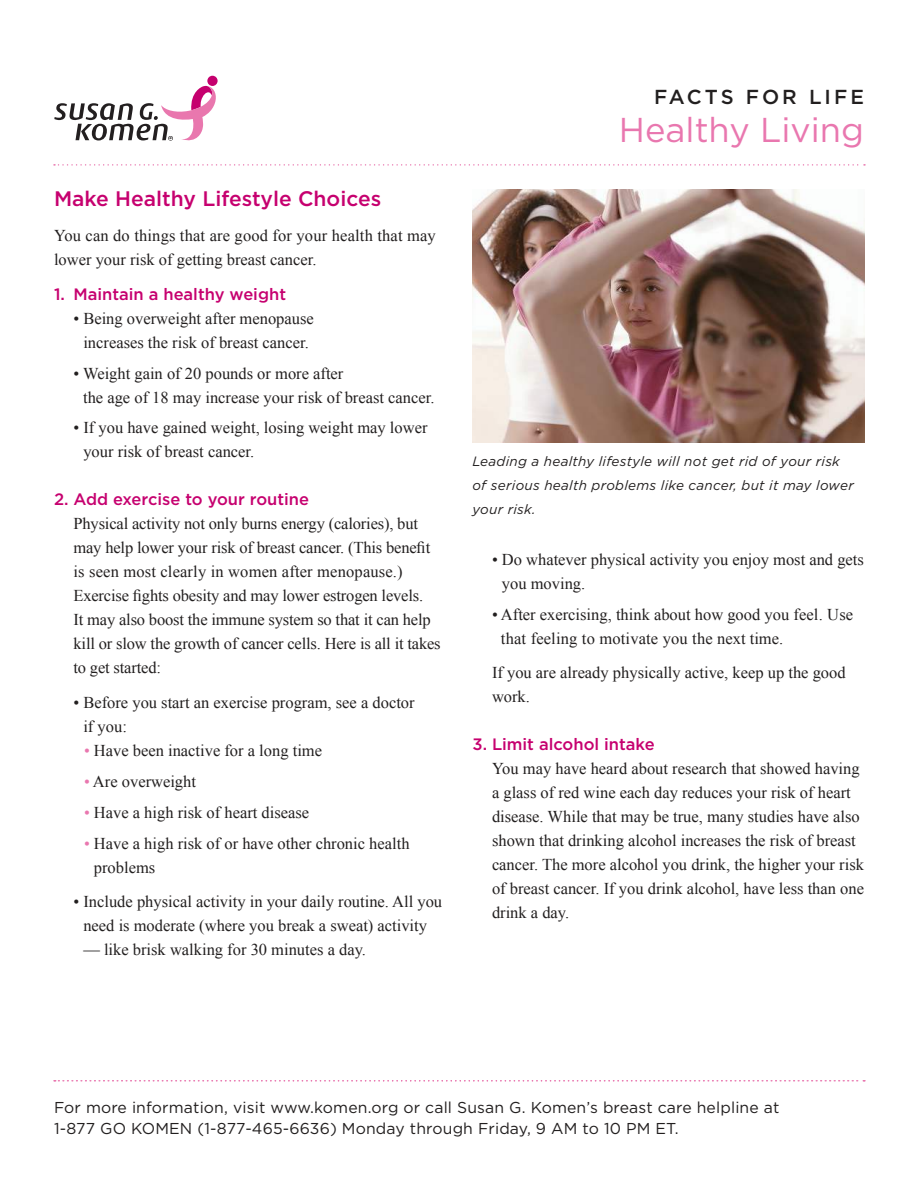
<style>
.page{position:relative;width:918px;height:1188px;background:#fff}
.page>*{position:absolute;margin:0;border:0;box-sizing:border-box;transform-origin:0 0}
.t1{font:34.5px "Gotham";color:#e977af}
.t2{font:500 21px "Gotham";color:#c6006f}
.t3{font:500 20.25px "Gotham";letter-spacing:.15em;color:#221f1f}
.t4{font:16.5px/24px "Times New Roman";color:#221f1f}
.t5{font:500 16.5px "Gotham";color:#c6006f}
.t6{font:15.75px/21px "Gotham";letter-spacing:.01em;color:#221f1f}
.t7{font:italic 13.5px/24px "Gotham";letter-spacing:.02em;color:#221f1f}
.s1{color:#e977af}
</style>
<div class="page">
<svg style="left:54px;top:76px;width:164px;height:65px"></svg>
<svg style="left:54px;top:164px;width:811px;height:2px"></svg>
<svg style="left:54px;top:1080px;width:811px;height:1px"></svg>
<img style="left:472px;top:189px;width:393px;height:254px">
<p class="t2" style="left:54px;top:191px;width:329px">Make Healthy Lifestyle Choices</p>
<p class="t4" style="left:54px;top:225px;width:383px">You can do things that are good for your health that may lower your risk of getting breast cancer.</p>
<p class="t5" style="left:54px;top:288px;width:234px">1. Maintain a healthy weight</p>
<p class="t4" style="left:74px;top:308px;width:242px;text-align:center">• Being overweight after menopause increases the risk of breast cancer.</p>
<p class="t4" style="left:83px;top:363px;width:353px;text-indent:-10px">• Weight gain of 20 pounds or more after<br>the age of 18 may increase your risk of breast cancer.</p>
<p class="t4" style="left:83px;top:418px;width:346px;text-indent:-10px">• If you have gained weight, losing weight may lower your risk of breast cancer.</p>
<p class="t5" style="left:54px;top:493px;width:257px">2. Add exercise to your routine</p>
<p class="t4" style="left:74px;top:514px;width:369px">Physical activity not only burns energy (calories), but may help lower your risk of breast cancer. (This bene昀椀t is seen most clearly in women after menopause.)<br>Exercise 昀椀ghts obesity and may lower estrogen levels.<br>It may also boost the immune system so that it can help kill or slow the growth of cancer cells. Here is all it takes to get started:</p>
<p class="t4" style="left:83px;top:692px;width:333px;text-indent:-10px">• Before you start an exercise program, see a doctor if you:</p>
<p class="t4" style="left:84px;top:740px;width:240px"><span class="s1">•</span> Have been inactive for a long time</p>
<p class="t4" style="left:84px;top:771px;width:114px"><span class="s1">•</span> Are overweight</p>
<p class="t4" style="left:84px;top:802px;width:227px"><span class="s1">•</span> Have a high risk of heart disease</p>
<p class="t4" style="left:94px;top:833px;width:317px;text-indent:-10px"><span class="s1">•</span> Have a high risk of or have other chronic health problems</p>
<p class="t4" style="left:74px;top:891px;width:370px;text-align:center">• Include physical activity in your daily routine. All you need is moderate (where you break a sweat) activity</p>
<p class="t4" style="left:83px;top:939px;width:284px">— like brisk walking for 30 minutes a day.</p>
<p class="t3" style="left:654px;top:85px;width:211px">FACTS FOR LIFE</p>
<h1 class="t1" style="left:619px;top:115px;width:247px">Healthy Living</h1>
<p class="t7" style="left:472px;top:450px;width:383px">Leading a healthy lifestyle will not get rid of your risk of serious health problems like cancer, but it may lower your risk.</p>
<p class="t4" style="left:502px;top:549px;width:364px;text-indent:-10px">• Do whatever physical activity you enjoy most and gets you moving.</p>
<p class="t4" style="left:501px;top:604px;width:354px;text-indent:-9px">• After exercising, think about how good you feel. Use that feeling to motivate you the next time.</p>
<p class="t4" style="left:492px;top:663px;width:355px">If you are already physically active, keep up the good work.</p>
<p class="t5" style="left:472px;top:738px;width:184px">3. Limit alcohol intake</p>
<p class="t4" style="left:492px;top:759px;width:374px">You may have heard about research that showed having a glass of red wine each day reduces your risk of heart disease. While that may be true, many studies have also shown that drinking alcohol increases the risk of breast cancer. The more alcohol you drink, the higher your risk of breast cancer. If you drink alcohol, have less than one drink a day.</p>
<p class="t6" style="left:54px;top:1098px;width:727px">For more information, visit www.komen.org or call Susan G. Komen’s breast care helpline at<br>1-877 GO KOMEN (1-877-465-6636) Monday through Friday, 9 AM to 10 PM ET.</p>
</div>
